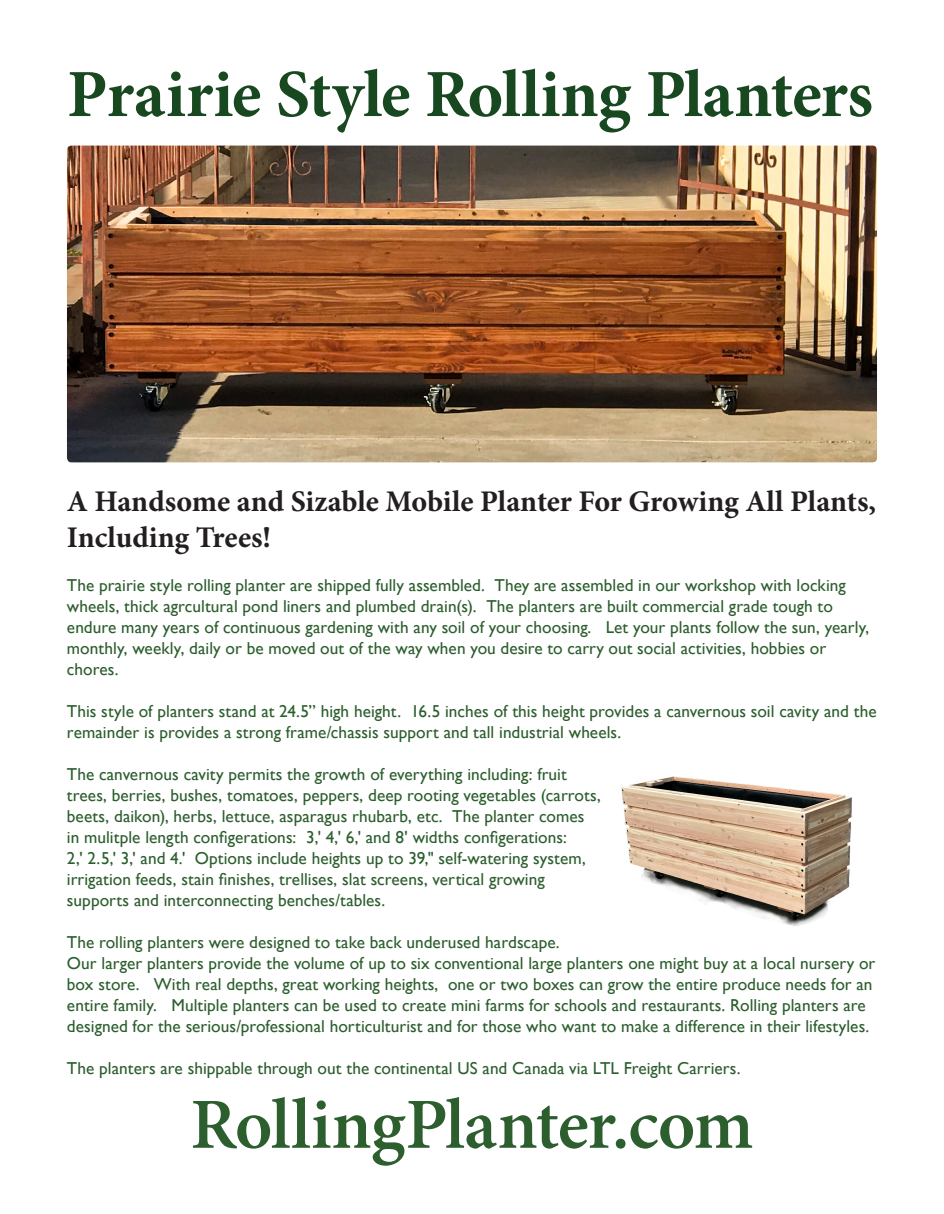
<style>
.page{position:relative;width:944px;height:1214px;background:#fff}
.page>*{position:absolute;margin:0;border:0;box-sizing:border-box;transform-origin:0 0}
.t1{font:600 72px "Minion Pro";letter-spacing:-.015em;color:#2c5e2e}
.Paragraph_Style_2{font:700 67.5px "Minion Pro";letter-spacing:-.01em;color:#184820}
.t2{font:700 30px/36px "Minion Pro";letter-spacing:-.005em;color:#231f20}
.t3{font:17.25px/21px "Gill Sans";letter-spacing:.005em;color:#2c5e2e}
</style>
<div class="page">
<img style="left:67px;top:146px;width:810px;height:316px">
<img style="left:621px;top:776px;width:231px;height:150px">
<p class="Paragraph_Style_2" style="left:67px;top:54px;width:807px">Prairie Style Rolling Planters</p>
<p class="t2" style="left:67px;top:485px;width:811px">A Handsome and Sizable Mobile Planter For Growing All Plants,<br>Including Trees!</p>
<p class="t3" style="left:67px;top:575px;width:804px">The prairie style rolling planter are shipped fully assembled. They are assembled in our workshop with locking wheels, thick agrcultural pond liners and plumbed drain(s). The planters are built commercial grade tough to endure many years of continuous gardening with any soil of your choosing. Let your plants follow the sun, yearly, monthly, weekly, daily or be moved out of the way when you desire to carry out social activities, hobbies or chores.</p>
<p class="t3" style="left:67px;top:701px;width:811px">This style of planters stand at 24.5” high height. 16.5 inches of this height provides a canvernous soil cavity and the remainder is provides a strong frame/chassis support and tall industrial wheels.</p>
<p class="t3" style="left:67px;top:764px;width:535px">The canvernous cavity permits the growth of everything including: fruit trees, berries, bushes, tomatoes, peppers, deep rooting vegetables (carrots, beets, daikon), herbs, lettuce, asparagus rhubarb, etc. The planter comes in mulitple length configerations: 3,' 4,' 6,' and 8' widths configerations:<br>2,' 2.5,' 3,' and 4.' Options include heights up to 39," self-watering system, irrigation feeds, stain finishes, trellises, slat screens, vertical growing supports and interconnecting benches/tables.</p>
<p class="t3" style="left:67px;top:932px;width:810px">The rolling planters were designed to take back underused hardscape.<br>Our larger planters provide the volume of up to six conventional large planters one might buy at a local nursery or box store. With real depths, great working heights, one or two boxes can grow the entire produce needs for an entire family. Multiple planters can be used to create mini farms for schools and restaurants. Rolling planters are designed for the serious/professional horticulturist and for those who want to make a difference in their lifestyles.</p>
<p class="t3" style="left:67px;top:1058px;width:675px">The planters are shippable through out the continental US and Canada via LTL Freight Carriers.</p>
<p class="t1" style="left:190px;top:1082px;width:565px">RollingPlanter.com</p>
</div>
